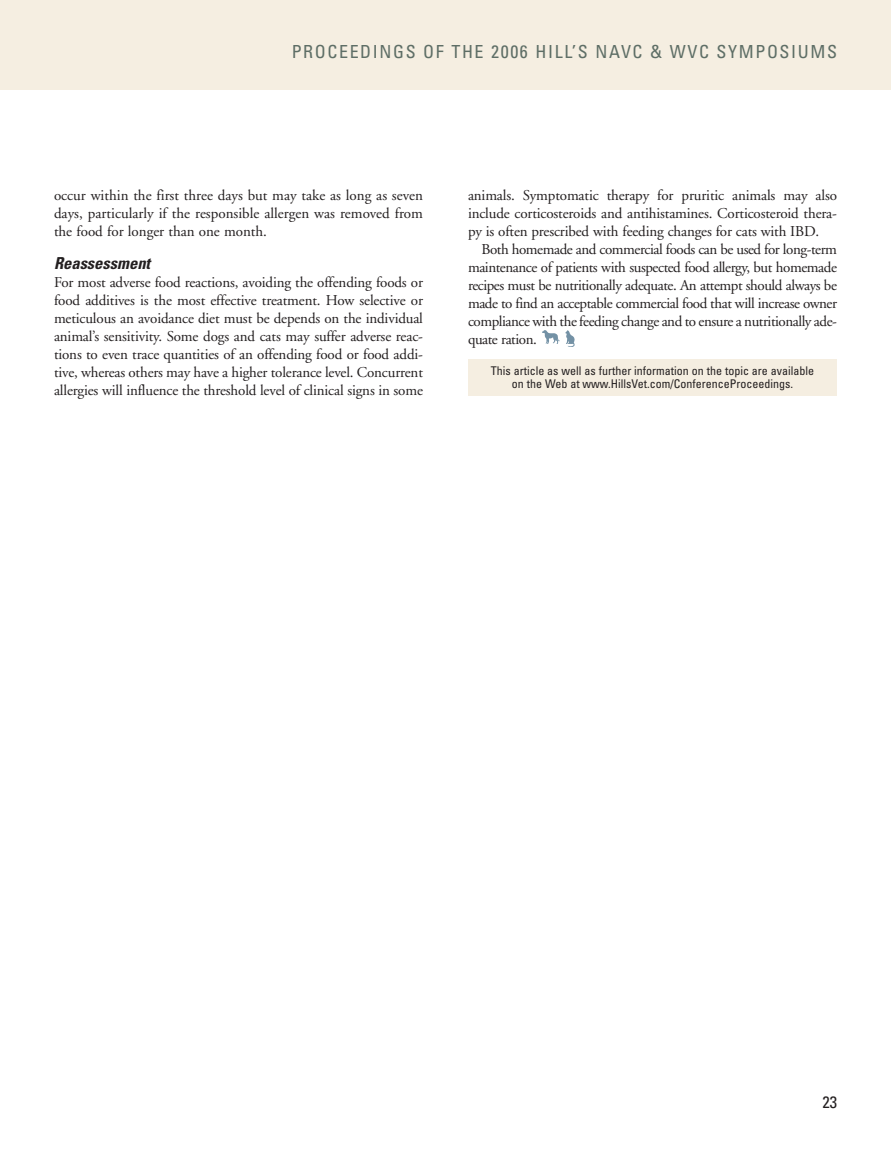
<style>
.page{position:relative;width:891px;height:1161px;background:#fff}
.page>*{position:absolute;margin:0;border:0;box-sizing:border-box;transform-origin:0 0}
.t1{font:condensed 18px "Univers";letter-spacing:.09em;color:#5e6e66}
.t2{font:italic 700 condensed 16.5px "Univers";color:#231f20}
.t3{font:condensed 16.5px "Univers";color:#231f20}
.t4{font:15px/18px "Adobe Garamond";letter-spacing:-.01em;color:#231f20;text-align:justify}
.t5{font:condensed 12px/13.5px "Univers";color:#231f20;text-align:center}
</style>
<div class="page">
<div style="left:0;top:0;width:891px;height:90px;background:#f5eee1"></div>
<svg style="left:542px;top:330px;width:33px;height:17px"></svg>
<div style="left:468px;top:359px;width:369px;height:36px;background:#f5eee1"></div>
<p class="t1" style="left:292px;top:45px;width:547px">PROCEEDINGS OF THE 2006 HILL’S NAVC &amp; WVC SYMPOSIUMS</p>
<p class="t4" style="left:54px;top:187px;width:371px">occur within the first three days but may take as long as seven days, particularly if the responsible allergen was removed from the food for longer than one month.</p>
<p class="t2" style="left:54px;top:257px;width:101px">Reassessment</p>
<p class="t4" style="left:54px;top:274px;width:371px">For most adverse food reactions, avoiding the offending foods or food additives is the most effective treatment. How selective or meticulous an avoidance diet must be depends on the individual animal’s sensitivity. Some dogs and cats may suffer adverse reac&shy;tions to even trace quantities of an offending food or food addi&shy;tive, whereas others may have a higher tolerance level. Concurrent allergies will influence the threshold level of clinical signs in some</p>
<p class="t4" style="left:468px;top:187px;width:371px">animals. Symptomatic therapy for pruritic animals may also include corticosteroids and antihistamines. Corticosteroid thera&shy;py is often prescribed with feeding changes for cats with IBD.</p>
<p class="t4" style="left:468px;top:241px;width:371px;text-indent:14px">Both homemade and commercial foods can be used for long-term maintenance of patients with suspected food allergy, but homemade recipes must be nutritionally adequate. An attempt should always be made to find an acceptable commercial food that will increase owner compliance with the feeding change and to ensure a nutritionally ade&shy;quate ration.</p>
<p class="t5" style="left:491px;top:365px;width:325px">This article as well as further information on the topic are available on the Web at www.HillsVet.com/ConferenceProceedings.</p>
<p class="t3" style="left:822px;top:1096px;width:16px">23</p>
</div>
